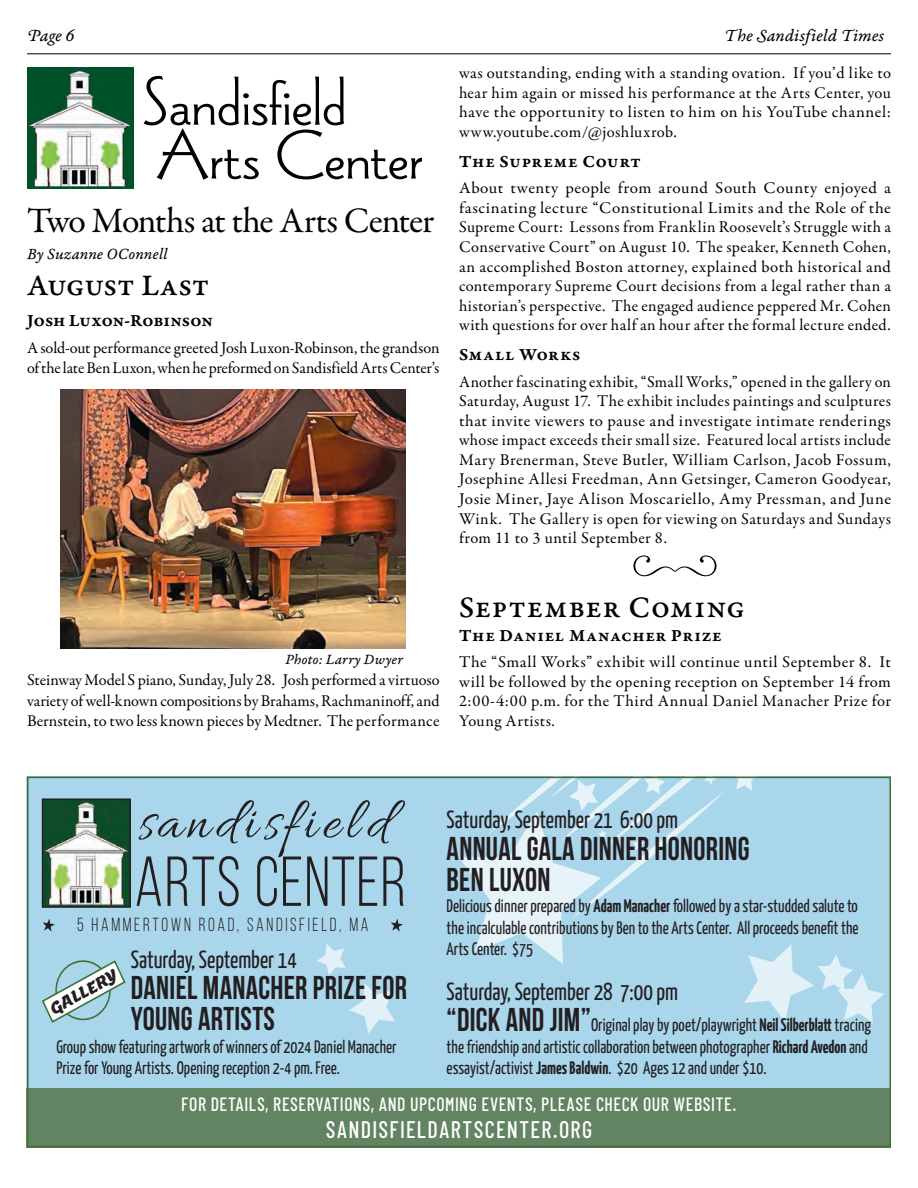
<style>
.page{position:relative;width:918px;height:1188px;background:#fff}
.page>*{position:absolute;margin:0;border:0;box-sizing:border-box;transform-origin:0 0}
.t1{font:72px/53.8px "Wade Sans Light Plain";letter-spacing:-.01em;color:#010202;scale:1.14 1}
.t2{font:70.5px "Bebas Neue";letter-spacing:.02em;color:#231f20;scale:.92 1}
.t3{font:60.45px "Allura";letter-spacing:.1em;color:#231f20;scale:.92 1}
.t4{font:36px "Garamond Premr Pro";letter-spacing:-.02em;color:#010202}
.t5{font:700 33px/31.3px "Bebas Neue";letter-spacing:.01em;color:#231f20;scale:.92 1}
.t6{font:31.5px "Garamond Premr Pro Med Capt";letter-spacing:.015em;color:#010202}
.t7{font:31.5px "Garamond Premr Pro Med Capt";letter-spacing:-.015em;color:#010202}
.t8{font:24.75px "Yanone Kaffeesatz";color:#231f20;scale:.92 1}
.t9{font:500 24px "Barlow Condensed";letter-spacing:.06em;color:#fff;scale:.92 1}
.t10{font:500 19.35px "Barlow Condensed";letter-spacing:.03em;color:#fff;scale:.92 1}
.t11{font:18.9px "Bebas Neue";letter-spacing:.15em;color:#231f20;scale:.92 1}
.t12{font:18.15px/21.5px "Yanone Kaffeesatz";color:#231f20;scale:.92 1}
.t13{font:18px "Garamond Premr Pro Smbd Capt";letter-spacing:.03em;color:#010202}
.t14{font:18px "Garamond Premr Pro It Capt";letter-spacing:.005em;color:#010202}
.t15{font:18px "Garamond Premr Pro Smbd Capt";letter-spacing:-.01em;color:#010202}
.t16{font:16.5px/19.5px "Garamond Premr Pro";letter-spacing:.02em;color:#010202;text-align:justify}
.t17{font:16.5px/19.5px "Garamond Premr Pro";letter-spacing:.02em;color:#010202;text-align:justify;scale:1.04 1}
.t18{font:16.5px/20.2px "Garamond Premr Pro";letter-spacing:-.005em;color:#010202}
.t19{font:16.5px "Garamond Premr Pro It Capt";letter-spacing:.005em;color:#010202}
.t20{font:16.05px "Lemon";color:#231f20}
.t21{font:15px "Garamond Premr Pro It Capt";letter-spacing:.015em;color:#010202}
.s1{font-weight:700}
.s2{font-family:"Bebas Neue";font-weight:700;font-size:33px}
</style>
<div class="page">
<hr style="left:27px;top:54px;width:864px;height:1px;background:#010202">
<img style="left:27px;top:68px;width:106px;height:120px">
<div style="left:27px;top:1088px;width:864px;height:59px;background:#628462"></div>
<div style="left:27px;top:777px;width:864px;height:311px;background:#aad6ec"></div>
<svg style="left:459px;top:780px;width:293px;height:184px"></svg>
<svg style="left:43px;top:919px;width:12px;height:13px"></svg>
<svg style="left:391px;top:919px;width:12px;height:13px"></svg>
<div style="left:27px;top:777px;width:864px;height:370px;border:2px solid #407136"></div>
<img style="left:45px;top:802px;width:83px;height:103px">
<div style="left:42px;top:799px;width:89px;height:109px;border:2px solid #231f20"></div>
<svg style="left:350px;top:983px;width:45px;height:51px"></svg>
<svg style="left:744px;top:944px;width:140px;height:79px"></svg>
<svg style="left:317px;top:944px;width:29px;height:32px"></svg>
<svg style="left:42px;top:960px;width:84px;height:63px"></svg>
<img style="left:61px;top:389px;width:345px;height:259px">
<svg style="left:633px;top:555px;width:84px;height:21px"></svg>
<p class="t14" style="left:27px;top:25px;width:49px">Page 6</p>
<p class="t14" style="left:724px;top:25px;width:161px">The Sandisfield Times</p>
<h1 class="t1" style="left:143px;top:74px;width:247px">Sandisfield<br>Arts Center</h1>
<p class="t16" style="left:459px;top:64px;width:434px">was outstanding, ending with a standing ovation. If you’d like to hear him again or missed his performance at the Arts Center, you have the opportunity to listen to him on his YouTube channel: www.youtube.com/@joshluxrob.</p>
<p class="t13" style="left:459px;top:151px;width:183px">The Supreme Court</p>
<p class="t17" style="left:459px;top:179px;width:417px">About twenty people from around South County enjoyed a fascinating lecture “Constitutional Limits and the Role of the Supreme Court: Lessons from Franklin Roosevelt’s Struggle with a Conservative Court” on August 10. The speaker, Kenneth Cohen, an accomplished Boston attorney, explained both historical and contemporary Supreme Court decisions from a legal rather than a historian’s perspective. The engaged audience peppered Mr. Cohen with questions for over half an hour after the formal lecture ended.</p>
<p class="t13" style="left:459px;top:344px;width:123px">Small Works</p>
<p class="t16" style="left:459px;top:372px;width:434px">Another fascinating exhibit, “Small Works,” opened in the gallery on Saturday, August 17. The exhibit includes paintings and sculptures that invite viewers to pause and investigate intimate renderings whose impact exceeds their small size. Featured local artists include Mary Brenerman, Steve Butler, William Carlson, Jacob Fossum, Josephine Allesi Freedman, Ann Getsinger, Cameron Goodyear, Josie Miner, Jaye Alison Moscariello, Amy Pressman, and June Wink. The Gallery is open for viewing on Saturdays and Sundays from 11 to 3 until September 8.</p>
<h3 class="t4" style="left:27px;top:199px;width:409px">Two Months at the Arts Center</h3>
<p class="t19" style="left:27px;top:244px;width:142px">By Suzanne OConnell</p>
<h3 class="t7" style="left:27px;top:267px;width:184px">August Last</h3>
<p class="t15" style="left:27px;top:309px;width:188px">Josh Luxon-Robinson</p>
<p class="t18" style="left:27px;top:338px;width:414px">A sold-out performance greeted Josh Luxon-Robinson, the grandson of the late Ben Luxon, when he preformed on Sandisfield Arts Center’s</p>
<p class="t21" style="left:285px;top:651px;width:119px">Photo: Larry Dwyer</p>
<p class="t16" style="left:27px;top:670px;width:414px;line-height:20.2px">Steinway Model S piano, Sunday, July 28. Josh performed a virtuoso variety of well-known compositions by Brahams, Rachmaninoff, and Bernstein, to two less known pieces by Medtner. The performance</p>
<h3 class="t6" style="left:459px;top:589px;width:288px">September Coming</h3>
<p class="t13" style="left:459px;top:625px;width:264px">The Daniel Manacher Prize</p>
<p class="t16" style="left:459px;top:653px;width:434px">The “Small Works” exhibit will continue until September 8. It will be followed by the opening reception on September 14 from 2:00-4:00 p.m. for the Third Annual Daniel Manacher Prize for Young Artists.</p>
<h3 class="t3" style="left:138px;top:788px;width:273px">sandisfield</h3>
<h2 class="t2" style="left:135px;top:844px;width:296px">ARTS CENTER</h2>
<p class="t11" style="left:77px;top:914px;width:318px">5 HAMMERTOWN ROAD, SANDISFIELD, MA</p>
<h3 class="t8" style="left:131px;top:944px;width:182px">Saturday, September 14</h3>
<h3 class="t5" style="left:131px;top:971px;width:302px">DANIEL MANACHER PRIZE FOR<br>YOUNG ARTISTS</h3>
<p class="t20" style="left:46px;top:1000px;width:75px;rotate:-29deg">GALLERY</p>
<p class="t12" style="left:56px;top:1035px;width:371px">Group show featuring artwork of winners of 2024 Daniel Manacher<br>Prize for Young Artists. Opening reception 2-4 pm. Free.</p>
<h3 class="t8" style="left:447px;top:805px;width:253px">Saturday, September 21 6:00 pm</h3>
<h3 class="t5" style="left:447px;top:832px;width:331px">ANNUAL GALA DINNER HONORING<br>BEN LUXON</h3>
<p class="t12" style="left:447px;top:895px;width:449px;text-align:justify">Delicious dinner prepared by <span class="s1">Adam Manacher</span> followed by a star-studded salute to the incalculable contributions by Ben to the Arts Center. All proceeds benefit the Arts Center. $75</p>
<h3 class="t8" style="left:447px;top:976px;width:253px">Saturday, September 28 7:00 pm</h3>
<p class="t12" style="left:447px;top:1014px;width:463px"><span class="s2">“DICK AND JIM”</span>Original play by poet/playwright <span class="s1">Neil Silberblatt</span> tracing the friendship and artistic collaboration between photographer <span class="s1">Richard Avedon</span> and essayist/activist <span class="s1">James Baldwin</span>. $20 Ages 12 and under $10.</p>
<p class="t10" style="left:181px;top:1092px;width:605px">FOR DETAILS, RESERVATIONS, AND UPCOMING EVENTS, PLEASE CHECK OUR WEBSITE.</p>
<h3 class="t9" style="left:326px;top:1114px;width:291px">SANDISFIELDARTSCENTER.ORG</h3>
</div>
